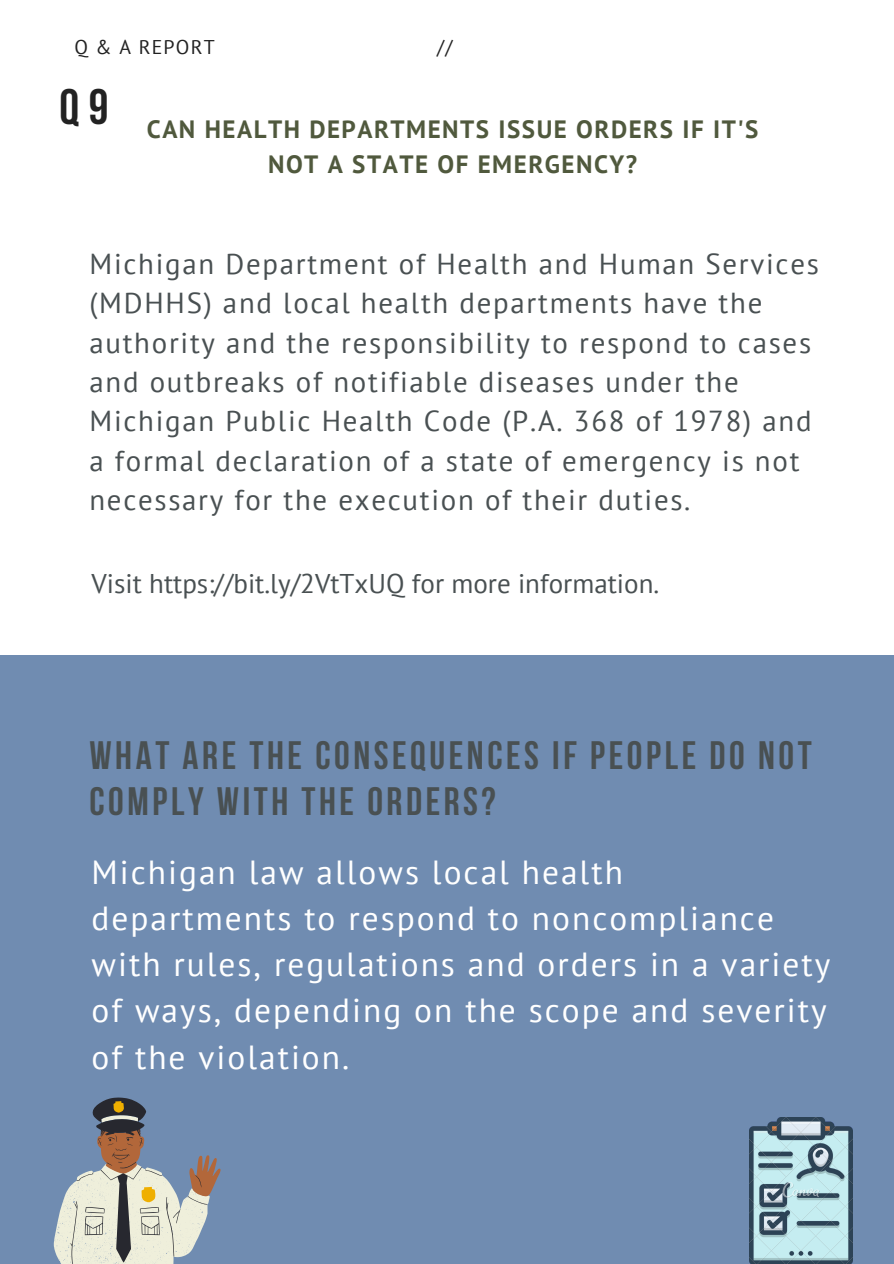
<style>
.page{position:relative;width:894px;height:1264px;background:#fff}
.page>*{position:absolute;margin:0;border:0;box-sizing:border-box;transform-origin:0 0}
.t1{font:700 49.65px "Bebas Neue";color:#222}
.t2{font:700 39.45px/45px "Bebas Neue";letter-spacing:.09em;color:#495052}
.t3{font:33.3px/46.2px "PT Sans";letter-spacing:.06em;color:#fff}
.t4{font:28.8px/39.5px "PT Sans";letter-spacing:.06em;color:#495052}
.t5{font:27px "PT Sans";color:#495052}
.t6{font:700 25.05px/35px "PT Sans";letter-spacing:.06em;color:#50593d;text-align:center}
.t7{font:19.8px "PT Sans";letter-spacing:.06em;color:#222}
</style>
<div class="page">
<div style="left:0;top:655px;width:893px;height:608px;background:#708cb1"></div>
<img style="left:749px;top:1117px;width:103px;height:146px">
<svg style="left:54px;top:1097px;width:166px;height:166px"></svg>
<p class="t7" style="left:74px;top:34px;width:142px">Q &amp; A REPORT</p>
<p class="t7" style="left:437px;top:34px;width:17px">//</p>
<p class="t1" style="left:59px;top:87px;width:51px">Q9</p>
<p class="t6" style="left:147px;top:111px;width:613px">CAN HEALTH DEPARTMENTS ISSUE ORDERS IF IT'S<br>NOT A STATE OF EMERGENCY?</p>
<p class="t4" style="left:89px;top:243px;width:730px">Michigan Department of Health and Human Services (MDHHS) and local health departments have the authority and the responsibility to respond to cases and outbreaks of notifiable diseases under the Michigan Public Health Code (P.A. 368 of 1978) and a formal declaration of a state of emergency is not necessary for the execution of their duties.</p>
<p class="t5" style="left:92px;top:566px;width:569px">Visit https://bit.ly/2VtTxUQ for more information.</p>
<p class="t2" style="left:89px;top:737px;width:723px">WHAT ARE THE CONSEQUENCES IF PEOPLE DO NOT<br>COMPLY WITH THE ORDERS?</p>
<p class="t3" style="left:92px;top:848px;width:740px">Michigan law allows local health departments to respond to noncompliance with rules, regulations and orders in a variety of ways, depending on the scope and severity of the violation.</p>
</div>
